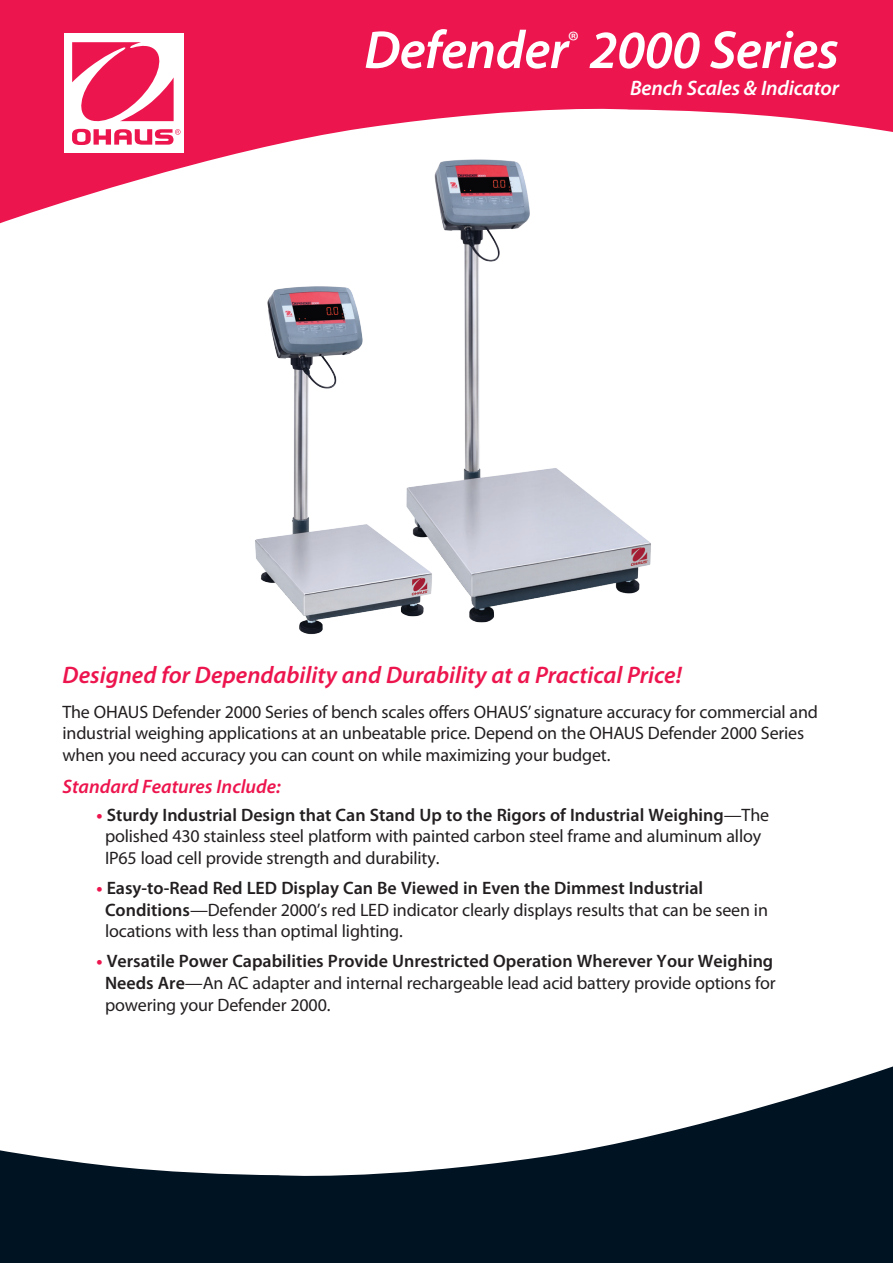
<style>
.page{position:relative;width:893px;height:1263px;background:#fff}
.page>*{position:absolute;margin:0;border:0;box-sizing:border-box;transform-origin:0 0}
.Cover_Product_Name{font:italic 600 54px "Myriad Pro";letter-spacing:-.01em;color:#fff}
.t1{font:italic 600 24px "Myriad Pro";color:#ed154e}
.Cover_Product_Sub_Ti{font:italic 600 21px "Myriad Pro";letter-spacing:-.01em;color:#fff}
.t2{font:italic 600 19.5px "Myriad Pro";color:#ed154e}
.t3{font:18px/21.6px "Myriad Pro";letter-spacing:-.01em;color:#231f20}
.s1{font-weight:700;color:#ed154e}
.s2{font-weight:600}
</style>
<div class="page">
<svg style="left:0;top:1066px;width:893px;height:197px;fill:#001322"></svg>
<svg style="left:0;top:0;width:893px;height:224px;fill:#ed154e"></svg>
<div style="left:64px;top:34px;width:119px;height:119px;background:#fff"></div>
<svg style="left:62px;top:35px;width:119px;height:110px"></svg>
<img style="left:374px;top:102px;width:316px;height:521px">
<img style="left:255px;top:249px;width:200px;height:386px">
<p class="Cover_Product_Name" style="left:364px;top:16px;width:476px">Defender<sup>®</sup> 2000 Series</p>
<p class="Cover_Product_Sub_Ti" style="left:630px;top:75px;width:210px">Bench Scales &amp; Indicator</p>
<h2 class="t1" style="left:63px;top:660px;width:621px">Designed for Dependability and Durability at a Practical Price!</h2>
<p class="t3" style="left:63px;top:701px;width:757px">The OHAUS Defender 2000 Series of bench scales offers OHAUS’ signature accuracy for commercial and industrial weighing applications at an unbeatable price. Depend on the OHAUS Defender 2000 Series when you need accuracy you can count on while maximizing your budget.</p>
<p class="t2" style="left:63px;top:774px;width:220px">Standard Features Include:</p>
<p class="t3" style="left:105px;top:804px;width:666px;text-indent:-9px"><span class="s1">•</span> <span class="s2">Sturdy Industrial Design that Can Stand Up to the Rigors of Industrial Weighing</span>—The polished 430 stainless steel platform with painted carbon steel frame and aluminum alloy<br>IP65 load cell provide strength and durability.</p>
<p class="t3" style="left:105px;top:877px;width:664px;text-indent:-9px"><span class="s1">•</span> <span class="s2">Easy-to-Read Red LED Display Can Be Viewed in Even the Dimmest Industrial<br>Conditions</span>—Defender 2000’s red LED indicator clearly displays results that can be seen in locations with less than optimal lighting.</p>
<p class="t3" style="left:105px;top:950px;width:672px;text-indent:-9px"><span class="s1">•</span> <span class="s2">Versatile Power Capabilities Provide Unrestricted Operation Wherever Your Weighing<br>Needs Are</span>—An AC adapter and internal rechargeable lead acid battery provide options for powering your Defender 2000.</p>
</div>
